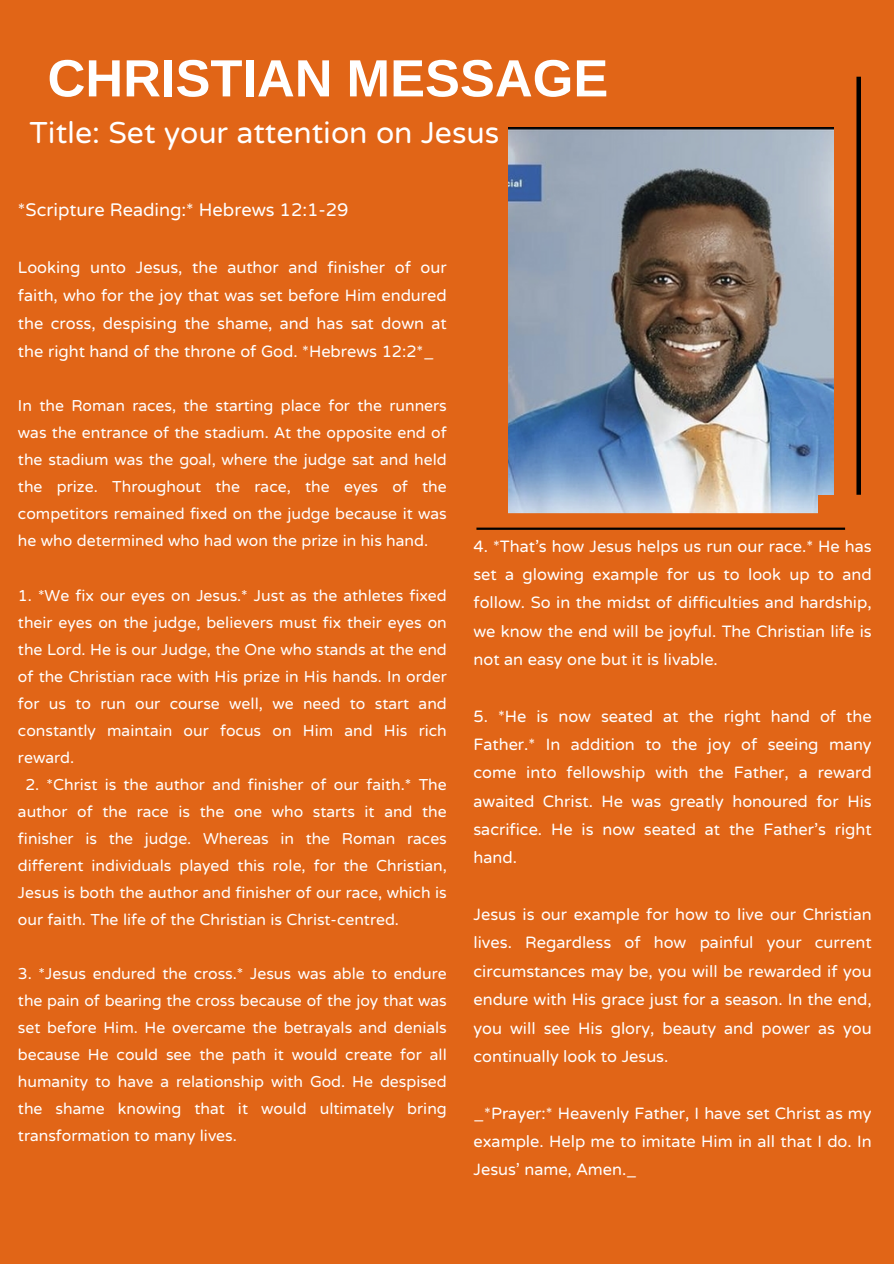
<style>
.page{position:relative;width:894px;height:1264px;background:#fff}
.page>*{position:absolute;margin:0;border:0;box-sizing:border-box;transform-origin:0 0}
.t1{font:52.35px "Ramabhadra";color:#fff}
.t2{font:37.5px "NTR";color:#fff}
.t3{font:22.65px "NTR";color:#fff}
.t4{font:20.4px/28.3px "NTR";color:#fff;text-align:justify}
.t5{font:19.65px/27px "NTR";color:#fff;text-align:justify}
</style>
<div class="page">
<div style="left:0;top:0;width:893px;height:1263px;background:#e16517"></div>
<svg style="left:856px;top:77px;width:4px;height:418px;background:#1b0c02"></svg>
<img style="left:508px;top:127px;width:325px;height:386px">
<div style="left:818px;top:495px;width:53px;height:33px;background:#e16517"></div>
<hr style="left:476px;top:527px;width:368px;height:3px;background:#000">
<h1 class="t1" style="left:47px;top:48px;width:562px">CHRISTIAN MESSAGE</h1>
<h2 class="t2" style="left:30px;top:109px;width:471px">Title: Set your attention on Jesus</h2>
<h3 class="t3" style="left:18px;top:194px;width:332px">*Scripture Reading:* Hebrews 12:1-29</h3>
<h3 class="t4" style="left:18px;top:252px;width:430px">Looking unto Jesus, the author and finisher of our faith, who for the joy that was set before Him endured the cross, despising the shame, and has sat down at the right hand of the throne of God. *Hebrews 12:2*_</h3>
<p class="t5" style="left:18px;top:391px;width:430px">In the Roman races, the starting place for the runners was the entrance of the stadium. At the opposite end of the stadium was the goal, where the judge sat and held the prize. Throughout the race, the eyes of the competitors remained fixed on the judge because it was he who determined who had won the prize in his hand.</p>
<p class="t5" style="left:18px;top:580px;width:430px">1. *We fix our eyes on Jesus.* Just as the athletes fixed their eyes on the judge, believers must fix their eyes on the Lord. He is our Judge, the One who stands at the end of the Christian race with His prize in His hands. In order for us to run our course well, we need to start and constantly maintain our focus on Him and His rich reward.</p>
<p class="t5" style="left:18px;top:769px;width:430px;text-indent:7px">2. *Christ is the author and finisher of our faith.* The author of the race is the one who starts it and the finisher is the judge. Whereas in the Roman races different individuals played this role, for the Christian, Jesus is both the author and finisher of our race, which is our faith. The life of the Christian is Christ-centred.</p>
<p class="t5" style="left:18px;top:958px;width:430px">3. *Jesus endured the cross.* Jesus was able to endure the pain of bearing the cross because of the joy that was set before Him. He overcame the betrayals and denials because He could see the path it would create for all humanity to have a relationship with God. He despised the shame knowing that it would ultimately bring transformation to many lives.</p>
<p class="t4" style="left:473px;top:530px;width:399px">4. *That’s how Jesus helps us run our race.* He has set a glowing example for us to look up to and follow. So in the midst of difficulties and hardship, we know the end will be joyful. The Christian life is not an easy one but it is livable.</p>
<p class="t4" style="left:473px;top:700px;width:399px">5. *He is now seated at the right hand of the Father.* In addition to the joy of seeing many come into fellowship with the Father, a reward awaited Christ. He was greatly honoured for His sacrifice. He is now seated at the Father’s right hand.</p>
<p class="t4" style="left:473px;top:898px;width:399px">Jesus is our example for how to live our Christian lives. Regardless of how painful your current circumstances may be, you will be rewarded if you endure with His grace just for a season. In the end, you will see His glory, beauty and power as you continually look to Jesus.</p>
<p class="t4" style="left:473px;top:1097px;width:399px">_*Prayer:* Heavenly Father, I have set Christ as my example. Help me to imitate Him in all that I do. In Jesus’ name, Amen._</p>
</div>
